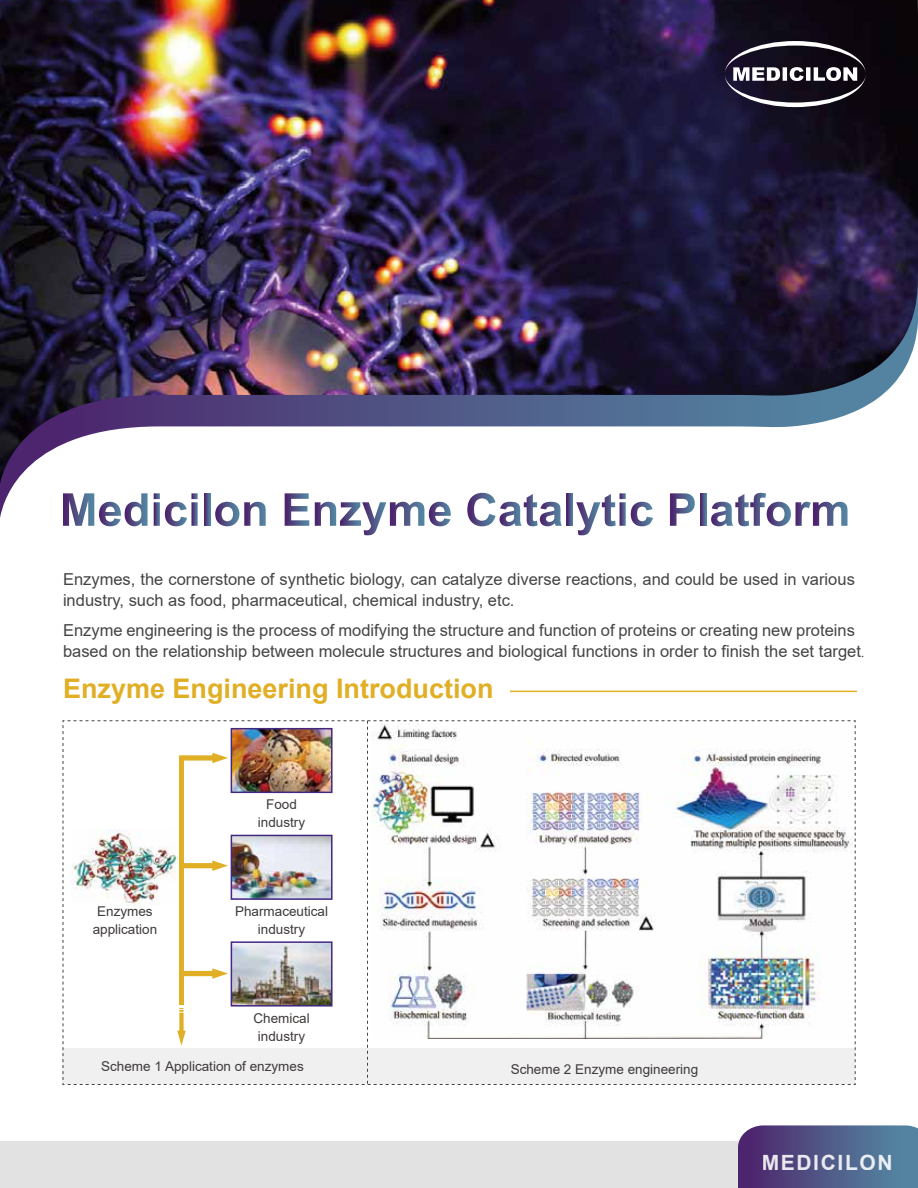
<style>
.page{position:relative;width:918px;height:1188px;background:#fff}
.page>*{position:absolute;margin:0;border:0;box-sizing:border-box;transform-origin:0 0}
.t1{font:700 27px "Arial";color:#e1af26}
.t2{font:700 21px "Arial";letter-spacing:.08em;color:#fff}
.t3{font:16.5px/21px "Arial";color:#444}
.t4{font:13.5px/18px "Arial";color:#3e3a39;text-align:center}
.s1{font-family:"Adobe Song Std";font-weight:300}
</style>
<div class="page">
<img style="left:0;top:0;width:918px;height:484px">
<div style="left:0;top:1141px;width:918px;height:47px;background:#e2e2e2"></div>
<svg style="left:738px;top:1125px;width:180px;height:63px;background:#535b8a"></svg>
<hr style="left:510px;top:691px;width:347px;height:1px;background:#e1af26">
<svg style="left:63px;top:493px;width:85px;height:33px"></svg>
<svg style="left:154px;top:493px;width:44px;height:33px"></svg>
<svg style="left:204px;top:493px;width:6px;height:33px"></svg>
<svg style="left:215px;top:502px;width:51px;height:24px"></svg>
<svg style="left:285px;top:493px;width:24px;height:33px"></svg>
<svg style="left:315px;top:502px;width:136px;height:33px"></svg>
<svg style="left:467px;top:493px;width:95px;height:33px"></svg>
<svg style="left:567px;top:493px;width:6px;height:33px"></svg>
<svg style="left:576px;top:493px;width:77px;height:42px"></svg>
<svg style="left:670px;top:493px;width:25px;height:33px"></svg>
<svg style="left:700px;top:493px;width:6px;height:33px"></svg>
<svg style="left:711px;top:493px;width:137px;height:33px"></svg>
<img style="left:63px;top:720px;width:793px;height:365px">
<div style="left:231px;top:728px;width:102px;height:65px;border:2px solid #432883"></div>
<div style="left:231px;top:835px;width:102px;height:65px;border:2px solid #432883"></div>
<div style="left:231px;top:941px;width:102px;height:66px;border:2px solid #432883"></div>
<svg style="left:725px;top:41px;width:141px;height:66px"></svg>
<p class="t3" style="left:63px;top:568px;width:793px">Enzymes, the cornerstone of synthetic biology, can catalyze diverse reactions, and could be used in various industry, such as food, pharmaceutical, chemical industry, etc.</p>
<p class="t3" style="left:63px;top:619px;width:803px">Enzyme engineering is the process of modifying the structure and function of proteins or creating new proteins based on the relationship between molecule structures and biological functions in order to finish the set target<span class="s1">.</span></p>
<h1 class="t1" style="left:63px;top:669px;width:432px">Enzyme Engineering Introduction</h1>
<p class="t4" style="left:93px;top:902px;width:66px">Enzymes application</p>
<p class="t4" style="left:258px;top:795px;width:49px">Food industry</p>
<p class="t4" style="left:235px;top:902px;width:95px">Pharmaceutical industry</p>
<p class="t4" style="left:253px;top:1009px;width:58px">Chemical industry</p>
<p class="t4" style="left:101px;top:1057px;width:204px">Scheme 1 Application of enzymes</p>
<p class="t4" style="left:511px;top:1060px;width:189px">Scheme 2 Enzyme engineering</p>
<p class="t2" style="left:762px;top:1147px;width:133px">MEDICILON</p>
</div>
